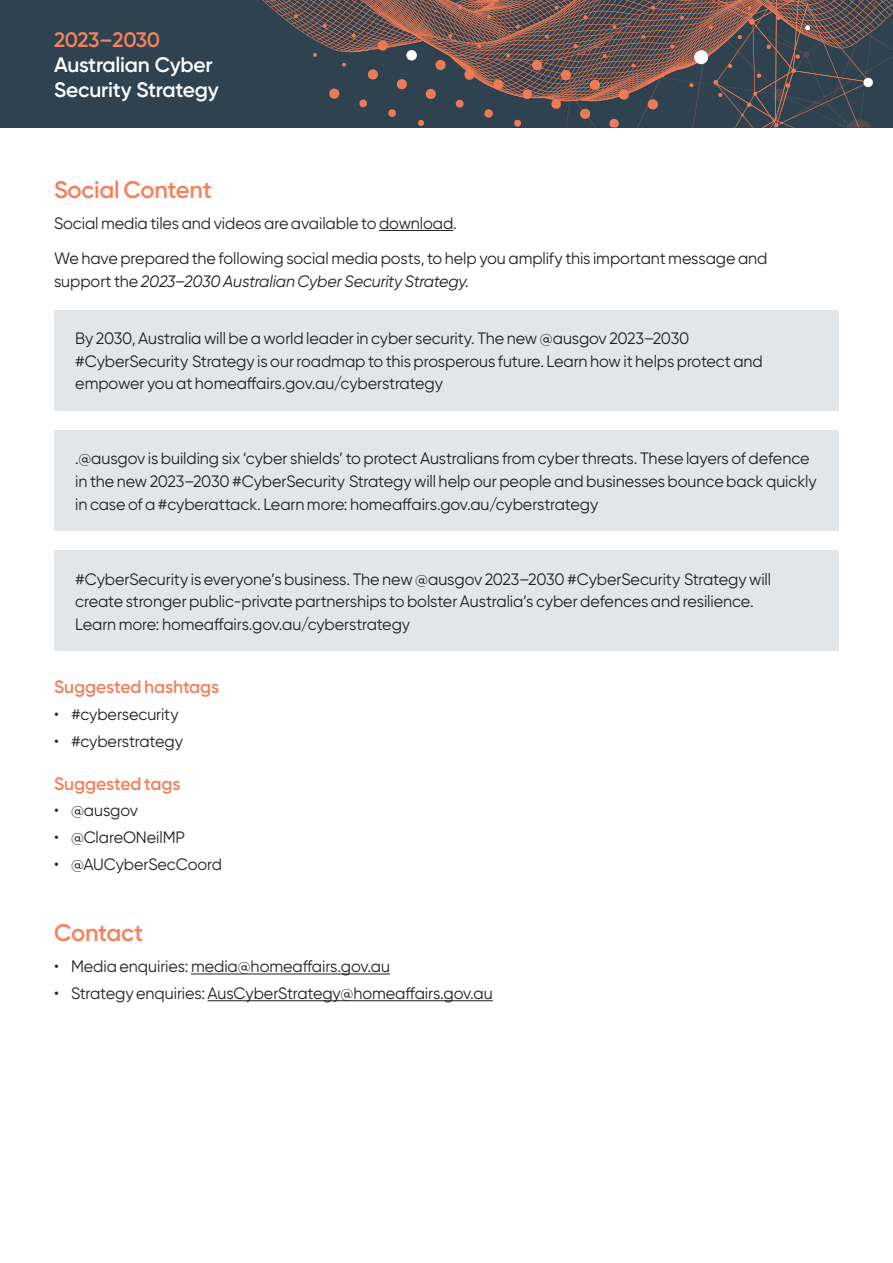
<style>
.page{position:relative;width:893px;height:1263px;background:#fff}
.page>*{position:absolute;margin:0;border:0;box-sizing:border-box;transform-origin:0 0}
.Heading_1{font:600 24px "Gilroy";letter-spacing:-.01em;color:#f4815d}
.t1{font:600 21px/25.2px "Gilroy";letter-spacing:-.01em;color:#fff}
.Heading_2{font:600 18px "Gilroy";letter-spacing:-.01em;color:#f4815d}
.Table_Body{font:16.5px/22.5px "Gilroy";letter-spacing:-.005em;color:#231f20}
.Body_11pt{font:16.5px/22.5px "Gilroy";letter-spacing:-.005em;color:#231f20}
.s1{color:#f4815d}
.s2{font-style:italic}
</style>
<div class="page">
<div style="left:0;top:0;width:893px;height:128px;background:#2e424f"></div>
<svg style="left:262px;top:0;width:631px;height:128px"></svg>
<div style="left:694px;top:50px;width:14px;height:14px;background:#fff;border-radius:50%"></div>
<hr style="left:379px;top:230px;width:74px;height:1px;background:#231f20">
<div style="left:54px;top:310px;width:785px;height:101px;background:#e3e6e8"></div>
<div style="left:54px;top:430px;width:785px;height:101px;background:#e3e6e8"></div>
<div style="left:54px;top:550px;width:785px;height:101px;background:#e3e6e8"></div>
<hr style="left:191px;top:973px;width:199px;height:1px;background:#231f20">
<hr style="left:208px;top:1000px;width:285px;height:1px;background:#231f20">
<p class="t1" style="left:54px;top:27px;width:166px"><span class="s1">2023–2030<br></span>Australian Cyber<br>Security Strategy</p>
<h1 class="Heading_1" style="left:54px;top:175px;width:159px">Social Content</h1>
<p class="Body_11pt" style="left:54px;top:212px;width:404px">Social media tiles and videos are available to download.</p>
<p class="Body_11pt" style="left:54px;top:247px;width:715px">We have prepared the following social media posts, to help you amplify this important message and support the <span class="s2">2023–2030 Australian Cyber Security Strategy.</span></p>
<p class="Table_Body" style="left:75px;top:327px;width:689px">By 2030, Australia will be a world leader in cyber security. The new @ausgov 2023–2030 #CyberSecurity Strategy is our roadmap to this prosperous future. Learn how it helps protect and empower you at homeaffairs.gov.au/cyberstrategy</p>
<p class="Table_Body" style="left:75px;top:447px;width:743px">.@ausgov is building six ‘cyber shields’ to protect Australians from cyber threats. These layers of defence in the new 2023–2030 #CyberSecurity Strategy will help our people and businesses bounce back quickly in case of a #cyberattack. Learn more: homeaffairs.gov.au/cyberstrategy</p>
<p class="Table_Body" style="left:75px;top:567px;width:697px">#CyberSecurity is everyone’s business. The new @ausgov 2023–2030 #CyberSecurity Strategy will create stronger public-private partnerships to bolster Australia’s cyber defences and resilience.<br>Learn more: homeaffairs.gov.au/cyberstrategy</p>
<p class="Heading_2" style="left:54px;top:676px;width:167px">Suggested hashtags</p>
<p class="Table_Body" style="left:54px;top:703px;width:126px">• #cybersecurity</p>
<p class="Table_Body" style="left:54px;top:730px;width:130px">• #cyberstrategy</p>
<p class="Heading_2" style="left:54px;top:772px;width:128px">Suggested tags</p>
<p class="Table_Body" style="left:54px;top:799px;width:85px">• @ausgov</p>
<p class="Table_Body" style="left:54px;top:826px;width:133px">• @ClareONeilMP</p>
<p class="Table_Body" style="left:54px;top:853px;width:170px">• @AUCyberSecCoord</p>
<h1 class="Heading_1" style="left:54px;top:918px;width:91px">Contact</h1>
<p class="Table_Body" style="left:54px;top:955px;width:338px">• Media enquiries: media@homeaffairs.gov.au</p>
<p class="Table_Body" style="left:54px;top:982px;width:440px">• Strategy enquiries: AusCyberStrategy@homeaffairs.gov.au</p>
</div>
